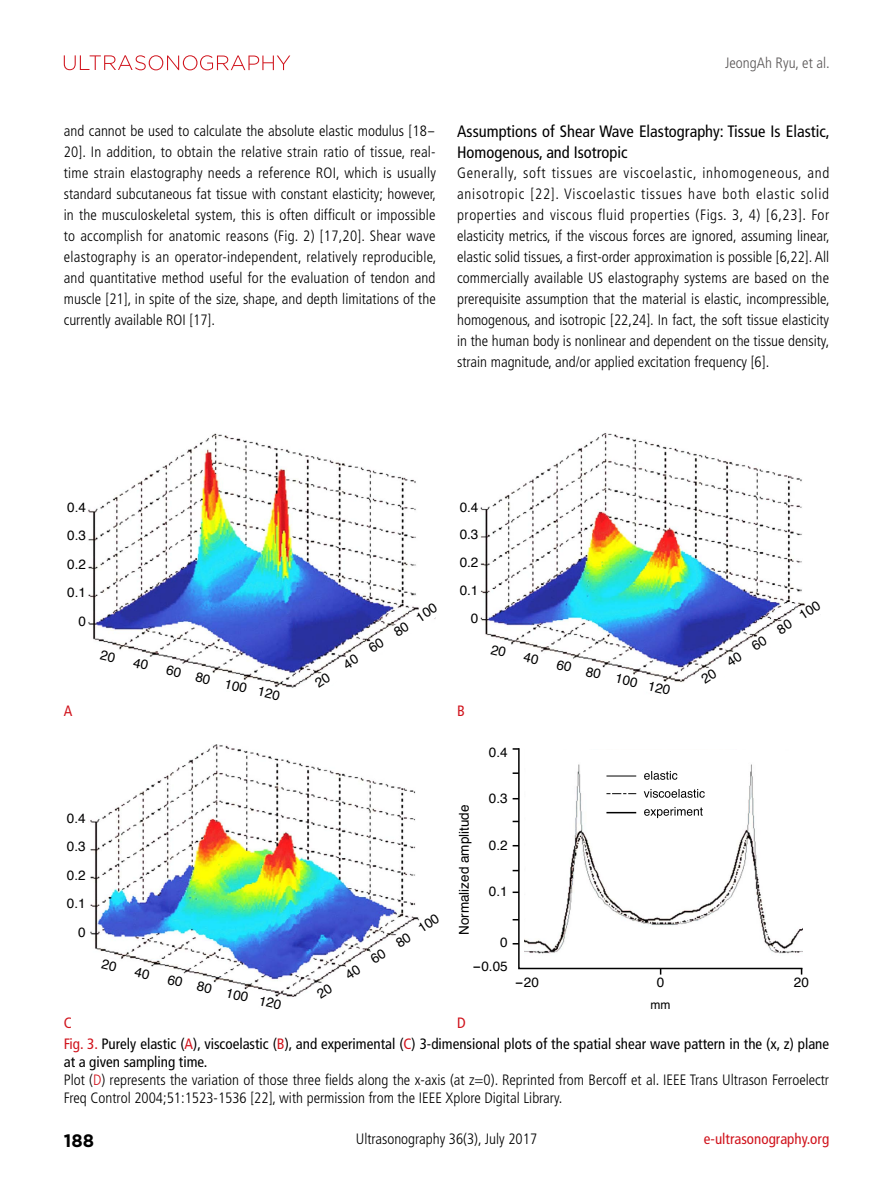
<style>
.page{position:relative;width:893px;height:1191px;background:#fff}
.page>*{position:absolute;margin:0;border:0;box-sizing:border-box;transform-origin:0 0}
.t1{font:700 18px "Gotham";color:#000}
.t2{font:condensed 16.5px/21px "Frutiger LT Std";color:#000}
.t3{font:300 condensed 15px/21px "Frutiger LT Std";color:#000;text-align:justify}
.t4{font:condensed 15px "Frutiger LT Std";color:#d0131c}
.t5{font:300 condensed 15px "Frutiger LT Std";color:#5a5757}
.t6{font:13.5px/28.5px "Helvetica";color:#000;text-align:right}
.t7{font:13.5px "Helvetica";color:#000;scale:2 1}
.t8{font:12px "Helvetica";color:#000}
.s1{font-weight:400;color:#d0131c}
.s2{font-weight:400}
.s3{color:#d0131c}
</style>
<div class="page">
<svg style="left:64px;top:55px;width:226px;height:15px"></svg>
<img style="left:88px;top:433px;width:328px;height:255px">
<img style="left:478px;top:433px;width:324px;height:250px">
<img style="left:90px;top:745px;width:326px;height:252px">
<svg style="left:517px;top:748px;width:286px;height:222px"></svg>
<svg style="left:513px;top:772px;width:6px;height:2px"></svg>
<svg style="left:513px;top:820px;width:6px;height:2px"></svg>
<svg style="left:513px;top:891px;width:6px;height:2px"></svg>
<div style="left:588px;top:750px;width:150px;height:87px;background:#fff"></div>
<hr style="left:606px;top:775px;width:30px;height:1px;background:#000">
<hr style="left:606px;top:812px;width:30px;height:1px;background:#000">
<svg style="left:606px;top:793px;width:30px;height:1px"></svg>
<svg style="left:644px;top:807px;width:59px;height:11px"></svg>
<svg style="left:644px;top:789px;width:61px;height:9px"></svg>
<svg style="left:644px;top:771px;width:33px;height:9px"></svg>
<svg style="left:699px;top:594px;width:106px;height:89px"></svg>
<svg style="left:99px;top:648px;width:187px;height:40px"></svg>
<svg style="left:101px;top:957px;width:186px;height:40px"></svg>
<svg style="left:490px;top:642px;width:186px;height:41px"></svg>
<svg style="left:313px;top:598px;width:123px;height:90px"></svg>
<svg style="left:315px;top:909px;width:105px;height:88px"></svg>
<p class="t5" style="left:725px;top:54px;width:106px">JeongAh Ryu, et al.</p>
<p class="t3" style="left:64px;top:120px;width:374px">and cannot be used to calculate the absolute elastic modulus [18- 20]. In addition, to obtain the relative strain ratio of tissue, real&shy;time strain elastography needs a reference ROI, which is usually standard subcutaneous fat tissue with constant elasticity; however, in the musculoskeletal system, this is often difficult or impossible to accomplish for anatomic reasons (Fig. 2) [17,20]. Shear wave elastography is an operator-independent, relatively reproducible, and quantitative method useful for the evaluation of tendon and muscle [21], in spite of the size, shape, and depth limitations of the currently available ROI [17].</p>
<p class="t2" style="left:457px;top:121px;width:374px">Assumptions of Shear Wave Elastography: Tissue Is Elastic,<br>Homogenous, and Isotropic</p>
<p class="t3" style="left:457px;top:162px;width:374px">Generally, soft tissues are viscoelastic, inhomogeneous, and anisotropic [22]. Viscoelastic tissues have both elastic solid properties and viscous fluid properties (Figs. 3, 4) [6,23]. For elasticity metrics, if the viscous forces are ignored, assuming linear, elastic solid tissues, a first-order approximation is possible [6,22]. All commercially available US elastography systems are based on the prerequisite assumption that the material is elastic, incompressible, homogenous, and isotropic [22,24]. In fact, the soft tissue elasticity in the human body is nonlinear and dependent on the tissue density, strain magnitude, and/or applied excitation frequency [6].</p>
<p class="t6" style="left:67px;top:493px;width:20px">0.4<br>0.3<br>0.2<br>0.1<br>0</p>
<p class="t6" style="left:170px;top:656px;width:118px;rotate:13deg">60 80 100 120</p>
<p class="t6" style="left:337px;top:654px;width:110px;rotate:-33deg">40 60 80 100</p>
<p class="t6" style="left:460px;top:493px;width:20px;line-height:27.8px">0.4<br>0.3<br>0.2<br>0.1<br>0</p>
<p class="t6" style="left:560px;top:650px;width:118px;rotate:13deg">60 80 100 120</p>
<p class="t6" style="left:695px;top:668px;width:140px;rotate:-33deg">20 40 60 80 100</p>
<p class="t4" style="left:64px;top:702px;width:10px">A</p>
<p class="t4" style="left:457px;top:702px;width:9px">B</p>
<p class="t6" style="left:67px;top:804px;width:20px">0.4<br>0.3<br>0.2<br>0.1<br>0</p>
<p class="t6" style="left:171px;top:965px;width:118px;rotate:13deg">60 80 100 120</p>
<p class="t6" style="left:339px;top:964px;width:110px;rotate:-33deg">40 60 80 100</p>
<p class="t6" style="left:450px;top:935px;width:132px;rotate:-90deg">Normalized amplitude</p>
<p class="t6" style="left:489px;top:738px;width:20px">0.4</p>
<p class="t6" style="left:489px;top:784px;width:20px">0.3</p>
<p class="t6" style="left:489px;top:831px;width:20px">0.2</p>
<p class="t6" style="left:489px;top:877px;width:20px">0.1</p>
<p class="t6" style="left:472px;top:931px;width:37px;line-height:24px">0 -0.05</p>
<p class="t4" style="left:64px;top:1014px;width:10px">C</p>
<p class="t4" style="left:457px;top:1014px;width:10px">D</p>
<p class="t7" style="left:515px;top:972px;width:14px">-20</p>
<p class="t6" style="left:657px;top:968px;width:9px">0</p>
<p class="t6" style="left:794px;top:968px;width:17px">20</p>
<p class="t8" style="left:651px;top:995px;width:21px">mm</p>
<p class="t3" style="left:64px;top:1035px;width:767px;line-height:18px;text-align:left"><span class="s1">Fig. 3.</span> <span class="s2">Purely elastic (</span><span class="s1">A</span><span class="s2">), viscoelastic (</span><span class="s1">B</span><span class="s2">), and experimental (</span><span class="s1">C</span><span class="s2">) 3-dimensional plots of the spatial shear wave pattern in the (x, z) plane at a given sampling time.<br></span>Plot (<span class="s3">D</span>) represents the variation of those three fields along the x-axis (at z=0). Reprinted from Bercoff et al. IEEE Trans Ultrason Ferroelectr Freq Control 2004;51:1523-1536 [22], with permission from the IEEE Xplore Digital Library.</p>
<p class="t1" style="left:64px;top:1130px;width:32px">188</p>
<p class="t3" style="left:356px;top:1128px;width:183px">Ultrasonography 36(3), July 2017</p>
<p class="t4" style="left:704px;top:1130px;width:127px">e-ultrasonography.org</p>
</div>
